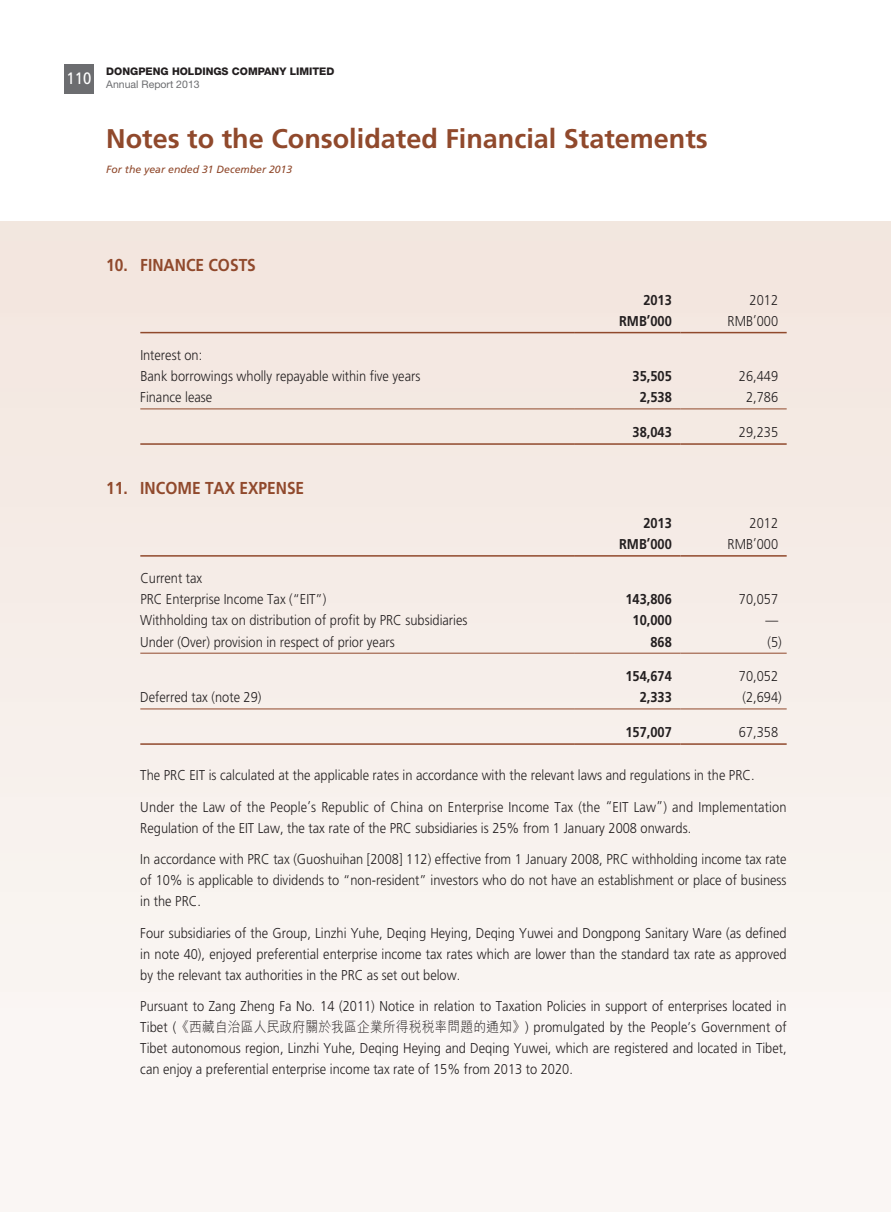
<style>
.page{position:relative;width:893px;height:1212px;background:#fff}
.page>*{position:absolute;margin:0;border:0;box-sizing:border-box;transform-origin:0 0}
.t1{font:700 27px "Frutiger LT Std";color:#90492c}
.t2{font:700 17.25px "Frutiger LT Std";color:#90492c;scale:.9 1}
.t3{font:300 14.25px/21px "Frutiger LT Std";color:#231f20;scale:.9 1}
.t4{font:700 14.25px "Frutiger LT Std";color:#231f20;scale:.9 1}
.t5{font:800 10.5px/12.8px "Helvetica Neue LT Std";color:#231f20}
.t6{font:italic 10.5px "Frutiger LT Std";color:#90492c}
.s1{font-weight:400;color:#6c6d70}
.s2{font-family:"M Hei HK"}
</style>
<div class="page">
<div style="left:0;top:221px;width:890px;height:991px;background:#f7f0eb"></div>
<div style="left:64px;top:64px;width:30px;height:30px;background:#6c6d70"></div>
<hr style="left:140px;top:332px;width:434px;height:1px;background:#90492c">
<hr style="left:574px;top:332px;width:106px;height:1px;background:#90492c">
<hr style="left:680px;top:332px;width:107px;height:1px;background:#90492c">
<hr style="left:140px;top:408px;width:434px;height:1px;background:#90492c">
<hr style="left:574px;top:408px;width:106px;height:1px;background:#90492c">
<hr style="left:680px;top:408px;width:107px;height:1px;background:#90492c">
<hr style="left:140px;top:443px;width:434px;height:2px;background:#90492c">
<hr style="left:574px;top:443px;width:106px;height:2px;background:#90492c">
<hr style="left:680px;top:443px;width:107px;height:2px;background:#90492c">
<hr style="left:140px;top:555px;width:434px;height:2px;background:#90492c">
<hr style="left:574px;top:555px;width:106px;height:2px;background:#90492c">
<hr style="left:680px;top:555px;width:107px;height:2px;background:#90492c">
<hr style="left:140px;top:653px;width:434px;height:1px;background:#90492c">
<hr style="left:574px;top:653px;width:106px;height:1px;background:#90492c">
<hr style="left:680px;top:653px;width:107px;height:1px;background:#90492c">
<hr style="left:140px;top:708px;width:434px;height:1px;background:#90492c">
<hr style="left:574px;top:708px;width:106px;height:1px;background:#90492c">
<hr style="left:680px;top:708px;width:107px;height:1px;background:#90492c">
<hr style="left:140px;top:743px;width:434px;height:2px;background:#90492c">
<hr style="left:574px;top:743px;width:106px;height:2px;background:#90492c">
<hr style="left:680px;top:743px;width:107px;height:2px;background:#90492c">
<p class="t5" style="left:66px;top:65px;width:269px;text-indent:40px">DONGPENG HOLDINGS COMPANY LIMITED<br><sup>110</sup> <span class="s1">Annual Report 2013</span></p>
<h1 class="t1" style="left:106px;top:123px;width:603px">Notes to the Consolidated Financial Statements</h1>
<p class="t6" style="left:106px;top:164px;width:188px">For the year ended 31 December 2013</p>
<p class="t2" style="left:106px;top:254px;width:168px">10. FINANCE COSTS</p>
<p class="t3" style="left:140px;top:345px;width:313px">Interest on:<br>Bank borrowings wholly repayable within five years</p>
<p class="t4" style="left:643px;top:291px;width:33px">2013</p>
<p class="t3" style="left:750px;top:289px;width:33px">2012</p>
<p class="t4" style="left:619px;top:312px;width:60px">RMB’000</p>
<p class="t3" style="left:727px;top:310px;width:58px">RMB’000</p>
<p class="t4" style="left:633px;top:368px;width:45px">35,505</p>
<p class="t3" style="left:739px;top:366px;width:45px">26,449</p>
<p class="t3" style="left:140px;top:387px;width:81px">Finance lease</p>
<p class="t4" style="left:640px;top:389px;width:37px">2,538</p>
<p class="t3" style="left:746px;top:387px;width:37px">2,786</p>
<p class="t4" style="left:633px;top:424px;width:45px">38,043</p>
<p class="t3" style="left:739px;top:422px;width:45px">29,235</p>
<p class="t2" style="left:106px;top:478px;width:221px">11. INCOME TAX EXPENSE</p>
<p class="t3" style="left:140px;top:568px;width:208px">Current tax<br>PRC Enterprise Income Tax (“EIT”)</p>
<p class="t4" style="left:643px;top:515px;width:33px">2013</p>
<p class="t3" style="left:750px;top:513px;width:33px">2012</p>
<p class="t4" style="left:619px;top:536px;width:60px">RMB’000</p>
<p class="t3" style="left:727px;top:534px;width:58px">RMB’000</p>
<p class="t4" style="left:625px;top:591px;width:53px">143,806</p>
<p class="t3" style="left:739px;top:589px;width:45px">70,057</p>
<p class="t3" style="left:140px;top:610px;width:365px">Withholding tax on distribution of profit by PRC subsidiaries</p>
<p class="t4" style="left:633px;top:612px;width:45px">10,000</p>
<p class="t3" style="left:765px;top:609px;width:16px">—</p>
<p class="t3" style="left:140px;top:631px;width:284px">Under (Over) provision in respect of prior years</p>
<p class="t4" style="left:650px;top:633px;width:25px">868</p>
<p class="t3" style="left:767px;top:631px;width:17px">(5)</p>
<p class="t4" style="left:625px;top:668px;width:53px">154,674</p>
<p class="t3" style="left:739px;top:666px;width:45px">70,052</p>
<p class="t3" style="left:140px;top:687px;width:136px">Deferred tax (note 29)</p>
<p class="t4" style="left:640px;top:689px;width:37px">2,333</p>
<p class="t3" style="left:742px;top:687px;width:45px">(2,694)</p>
<p class="t4" style="left:625px;top:724px;width:53px">157,007</p>
<p class="t3" style="left:739px;top:722px;width:45px">67,358</p>
<p class="t3" style="left:140px;top:765px;width:684px">The PRC EIT is calculated at the applicable rates in accordance with the relevant laws and regulations in the PRC.</p>
<p class="t3" style="left:140px;top:797px;width:720px">Under the Law of the People’s Republic of China on Enterprise Income Tax (the “EIT Law”) and Implementation<br>Regulation of the EIT Law, the tax rate of the PRC subsidiaries is 25% from 1 January 2008 onwards.</p>
<p class="t3" style="left:140px;top:849px;width:720px;text-align:justify">In accordance with PRC tax (Guoshuihan [2008] 112) effective from 1 January 2008, PRC withholding income tax rate of 10% is applicable to dividends to “non-resident” investors who do not have an establishment or place of business in the PRC.</p>
<p class="t3" style="left:140px;top:923px;width:720px;text-align:justify">Four subsidiaries of the Group, Linzhi Yuhe, Deqing Heying, Deqing Yuwei and Dongpong Sanitary Ware (as defined in note 40), enjoyed preferential enterprise income tax rates which are lower than the standard tax rate as approved by the relevant tax authorities in the PRC as set out below.</p>
<p class="t3" style="left:140px;top:996px;width:720px;text-align:justify">Pursuant to Zang Zheng Fa No. 14 (2011) Notice in relation to Taxation Policies in support of enterprises located in Tibet (<span class="s2">《西藏自治區人民政府關於我區企業所得稅稅率問題的通知》</span>) promulgated by the People’s Government of Tibet autonomous region, Linzhi Yuhe, Deqing Heying and Deqing Yuwei, which are registered and located in Tibet, can enjoy a preferential enterprise income tax rate of 15% from 2013 to 2020.</p>
</div>
